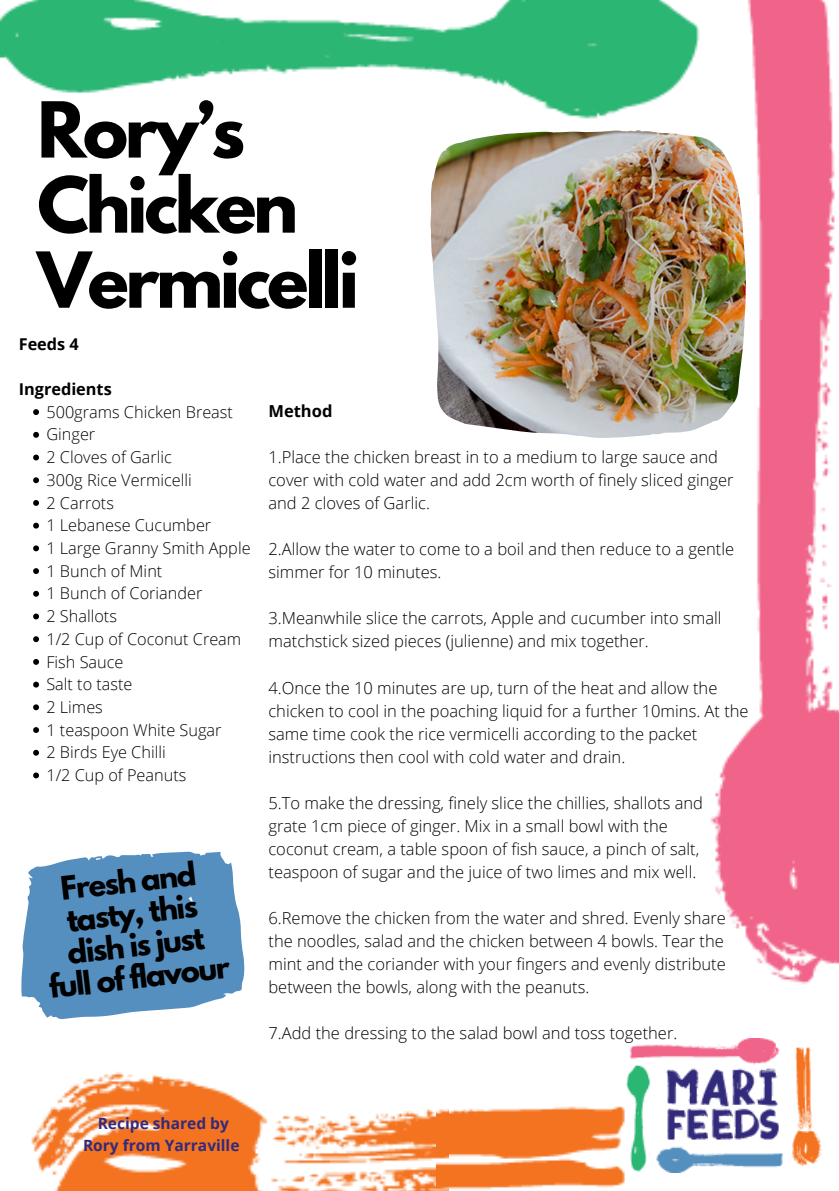
<style>
.page{position:relative;width:839px;height:1191px;background:#fff}
.page>*{position:absolute;margin:0;border:0;box-sizing:border-box;transform-origin:0 0}
.t1{font:700 68.4px/75px "League Spartan";letter-spacing:-.05em;color:#000}
.t2{font:700 28.8px/32.2px "League Spartan";color:#000;text-align:center}
.t3{font:300 16.6px/23px "Open Sans";color:#000}
.t4{font:700 16.6px "Open Sans";color:#000}
.t5{font:300 16.2px "Open Sans";color:#000}
.t6{font:700 16.2px "Open Sans";color:#000}
.t7{font:700 15.6px "Open Sans";color:#332a7b}
</style>
<div class="page">
<img style="left:0;top:0;width:838px;height:1191px">
<div style="left:193px;top:208px;width:488px;height:822px;background:#fff"></div>
<div style="left:449px;top:1013px;width:389px;height:178px;background:#fff"></div>
<img style="left:436px;top:1071px;width:189px;height:120px">
<img style="left:626px;top:1039px;width:196px;height:134px">
<img style="left:430px;top:130px;width:315px;height:308px">
<div style="left:0;top:152px;width:211px;height:908px;background:#fff"></div>
<svg style="left:21px;top:852px;width:223px;height:167px;background:#6b9dc7"></svg>
<svg style="left:33px;top:409px;width:6px;height:6px"></svg>
<svg style="left:33px;top:432px;width:6px;height:6px"></svg>
<svg style="left:33px;top:455px;width:6px;height:5px"></svg>
<svg style="left:33px;top:477px;width:6px;height:6px"></svg>
<svg style="left:33px;top:500px;width:6px;height:6px"></svg>
<svg style="left:33px;top:523px;width:6px;height:6px"></svg>
<svg style="left:33px;top:545px;width:6px;height:6px"></svg>
<svg style="left:33px;top:568px;width:6px;height:6px"></svg>
<svg style="left:33px;top:591px;width:6px;height:6px"></svg>
<svg style="left:33px;top:614px;width:6px;height:5px"></svg>
<svg style="left:33px;top:636px;width:6px;height:6px"></svg>
<svg style="left:33px;top:659px;width:6px;height:6px"></svg>
<svg style="left:33px;top:682px;width:6px;height:6px"></svg>
<svg style="left:33px;top:704px;width:6px;height:6px"></svg>
<svg style="left:33px;top:727px;width:6px;height:6px"></svg>
<svg style="left:33px;top:750px;width:6px;height:6px"></svg>
<svg style="left:33px;top:773px;width:6px;height:5px"></svg>
<p class="t1" style="left:37px;top:101px;width:323px">Rory’s<br>Chicken<br>Vermicelli</p>
<p class="t6" style="left:19px;top:332px;width:62px">Feeds 4</p>
<p class="t6" style="left:19px;top:378px;width:95px">Ingredients</p>
<p class="t5" style="left:46px;top:400px;width:188px">500grams Chicken Breast</p>
<p class="t5" style="left:46px;top:423px;width:50px">Ginger</p>
<p class="t5" style="left:46px;top:446px;width:127px">2 Cloves of Garlic</p>
<p class="t5" style="left:46px;top:469px;width:147px">300g Rice Vermicelli</p>
<p class="t5" style="left:46px;top:491px;width:69px">2 Carrots</p>
<p class="t5" style="left:46px;top:514px;width:166px">1 Lebanese Cucumber</p>
<p class="t5" style="left:46px;top:537px;width:206px">1 Large Granny Smith Apple</p>
<p class="t5" style="left:46px;top:559px;width:117px">1 Bunch of Mint</p>
<p class="t5" style="left:46px;top:582px;width:157px">1 Bunch of Coriander</p>
<p class="t5" style="left:46px;top:605px;width:72px">2 Shallots</p>
<p class="t5" style="left:46px;top:628px;width:196px">1/2 Cup of Coconut Cream</p>
<p class="t5" style="left:46px;top:650px;width:79px">Fish Sauce</p>
<p class="t5" style="left:46px;top:673px;width:88px">Salt to taste</p>
<p class="t5" style="left:46px;top:696px;width:58px">2 Limes</p>
<p class="t5" style="left:46px;top:718px;width:177px">1 teaspoon White Sugar</p>
<p class="t5" style="left:46px;top:741px;width:121px">2 Birds Eye Chilli</p>
<p class="t5" style="left:46px;top:764px;width:141px">1/2 Cup of Peanuts</p>
<p class="t2" style="left:36px;top:879px;width:183px;rotate:-7deg">Fresh and tasty, this dish is just full of flavour</p>
<p class="t4" style="left:268px;top:399px;width:66px">Method</p>
<p class="t3" style="left:268px;top:445px;width:466px">1.Place the chicken breast in to a medium to large sauce and cover with cold water and add 2cm worth of finely sliced ginger and 2 cloves of Garlic.</p>
<p class="t3" style="left:268px;top:537px;width:467px">2.Allow the water to come to a boil and then reduce to a gentle simmer for 10 minutes.</p>
<p class="t3" style="left:268px;top:606px;width:454px">3.Meanwhile slice the carrots, Apple and cucumber into small matchstick sized pieces (julienne) and mix together.</p>
<p class="t3" style="left:268px;top:676px;width:481px">4.Once the 10 minutes are up, turn of the heat and allow the chicken to cool in the poaching liquid for a further 10mins. At the same time cook the rice vermicelli according to the packet instructions then cool with cold water and drain.</p>
<p class="t3" style="left:268px;top:791px;width:436px">5.To make the dressing, finely slice the chillies, shallots and</p>
<p class="t3" style="left:268px;top:814px;width:401px">grate 1cm piece of ginger. Mix in a small bowl with the</p>
<p class="t3" style="left:268px;top:837px;width:432px">coconut cream, a table spoon of fish sauce, a pinch of salt, teaspoon of sugar and the juice of two limes and mix well.</p>
<p class="t3" style="left:268px;top:906px;width:459px">6.Remove the chicken from the water and shred. Evenly share</p>
<p class="t3" style="left:268px;top:929px;width:459px;text-align:justify">the noodles, salad and the chicken between 4 bowls. Tear the mint and the coriander with your fingers and evenly distribute between the bowls, along with the peanuts.</p>
<p class="t3" style="left:268px;top:1021px;width:410px">7.Add the dressing to the salad bowl and toss together.</p>
<p class="t7" style="left:98px;top:1113px;width:133px">Recipe shared by</p>
<p class="t7" style="left:83px;top:1134px;width:158px">Rory from Yarraville</p>
</div>
